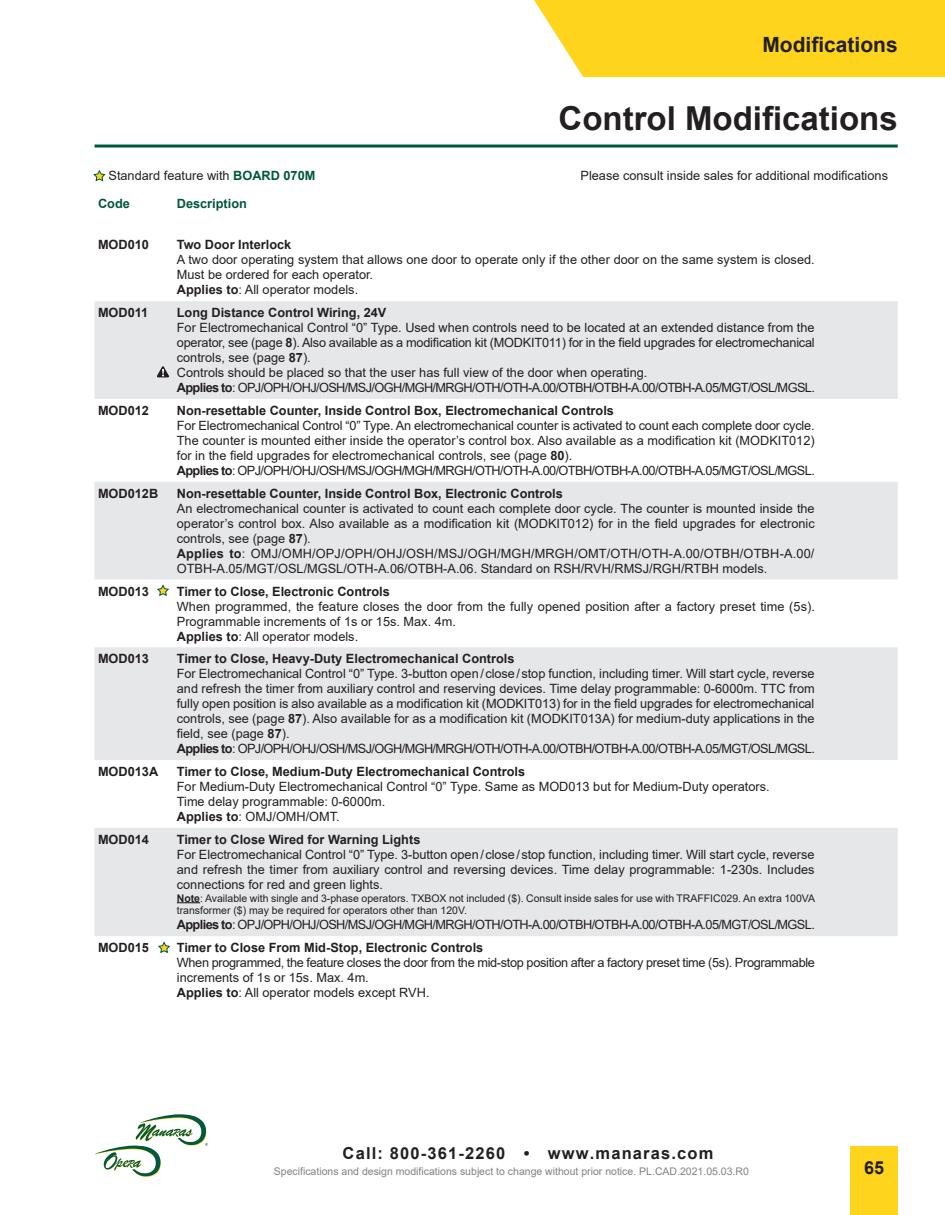
<style>
.page{position:relative;width:945px;height:1215px;background:#fff}
.page>*{position:absolute;margin:0;border:0;box-sizing:border-box;transform-origin:0 0}
.t1{font:700 33px "Arial";color:#231f20}
.t2{font:700 21px "Arial";color:#231f20}
.t3{font:700 18px "Arial";color:#231f20}
.t4{font:700 16.5px "Arial";letter-spacing:.07em;color:#231f20}
.t5{font:12.75px/15px "Arial";color:#231f20}
.t6{font:700 12.75px "Arial";color:#231f20}
.t7{font:12.75px/15px "Arial";letter-spacing:-.025em;color:#231f20}
.t8{font:12.75px "Arial";letter-spacing:-.045em;color:#231f20}
.t9{font:700 12.75px "Arial";color:#00573c}
.t10{font:10.5px/12.8px "Arial";color:#231f20}
.t11{font:10.5px "Arial";color:#808285}
.s1{font-weight:700;color:#00573c}
.s2{font-weight:700}
.s3{font-style:inherit}
</style>
<div class="page">
<div style="left:851px;top:1147px;width:47px;height:68px;background:#fed41d"></div>
<hr style="left:94px;top:145px;width:804px;height:3px;background:#00573c">
<div style="left:534px;top:0;width:411px;height:77px;background:#fed41d"></div>
<svg style="left:95px;top:1114px;width:113px;height:63px"></svg>
<svg style="left:94px;top:301px;width:804px;height:635px;fill:#e6e7e9"></svg>
<svg style="left:177px;top:902px;width:23px;height:1px"></svg>
<svg style="left:93px;top:170px;width:13px;height:12px"></svg>
<svg style="left:156px;top:585px;width:14px;height:12px"></svg>
<svg style="left:157px;top:366px;width:12px;height:11px"></svg>
<svg style="left:158px;top:942px;width:13px;height:11px"></svg>
<h2 class="t2" style="left:762px;top:30px;width:137px">Modifications</h2>
<h1 class="t1" style="left:559px;top:95px;width:341px">Control Modifications</h1>
<p class="t5" style="left:109px;top:168px;width:208px">Standard feature with <span class="s1">BOARD 070M</span></p>
<p class="t5" style="left:581px;top:168px;width:309px">Please consult inside sales for additional modifications</p>
<p class="t9" style="left:98px;top:194px;width:33px">Code</p>
<p class="t9" style="left:177px;top:194px;width:72px">Description</p>
<p class="t6" style="left:98px;top:236px;width:53px">MOD010</p>
<p class="t6" style="left:177px;top:236px;width:116px">Two Door Interlock</p>
<p class="t5" style="left:177px;top:252px;width:639px">A two door operating system that allows one door to operate only if the other door on the same system is closed.<br>Must be ordered for each operator.<br><span class="s2">Applies to</span>: All operator models.</p>
<p class="t6" style="left:98px;top:304px;width:52px">MOD011</p>
<p class="t6" style="left:177px;top:304px;width:211px">Long Distance Control Wiring, 24V</p>
<p class="t5" style="left:177px;top:320px;width:640px">For Electromechanical Control “0” Type. Used when controls need to be located at an extended distance from the operator, see (page <span class="s2">8</span>). Also available as a modification kit (MODKIT011) for in the field upgrades for electromechanical controls, see (page <span class="s2">87</span>).<br>Controls should be placed so that the user has full view of the door when operating.<br><span class="s2">Applies to</span>: OPJ/OPH/OHJ/OSH/MSJ/OGH/MGH/MRGH/OTH/OTH-A.00/OTBH/OTBH-A.00/OTBH-A.05/MGT/OSL/MGSL.</p>
<p class="t6" style="left:98px;top:401px;width:53px">MOD012</p>
<p class="t6" style="left:177px;top:401px;width:439px">Non-resettable Counter, Inside Control Box, Electromechanical Controls</p>
<p class="t5" style="left:177px;top:418px;width:640px">For Electromechanical Control “0” Type. An electromechanical counter is activated to count each complete door cycle.<br>The counter is mounted either inside the operator’s control box. Also available as a modification kit (MODKIT012) for in the field upgrades for electromechanical controls, see (page <span class="s2">80</span>).<br><span class="s2">Applies to</span>: OPJ/OPH/OHJ/OSH/MSJ/OGH/MGH/MRGH/OTH/OTH-A.00/OTBH/OTBH-A.00/OTBH-A.05/MGT/OSL/MGSL.</p>
<p class="t6" style="left:98px;top:484px;width:62px">MOD012B</p>
<p class="t6" style="left:177px;top:484px;width:388px">Non-resettable Counter, Inside Control Box, Electronic Controls</p>
<p class="t5" style="left:177px;top:501px;width:639px">An electromechanical counter is activated to count each complete door cycle. The counter is mounted inside the operator’s control box. Also available as a modification kit (MODKIT012) for in the field upgrades for electronic controls, see (page <span class="s2">87</span>).<br><span class="s2">Applies to</span>: OMJ/OMH/OPJ/OPH/OHJ/OSH/MSJ/OGH/MGH/MRGH/OMT/OTH/OTH-A.00/OTBH/OTBH-A.00/ OTBH-A.05/MGT/OSL/MGSL/OTH-A.06/OTBH-A.06. Standard on RSH/RVH/RMSJ/RGH/RTBH models.</p>
<p class="t6" style="left:98px;top:582px;width:53px">MOD013</p>
<p class="t6" style="left:177px;top:582px;width:215px">Timer to Close, Electronic Controls</p>
<p class="t5" style="left:177px;top:598px;width:640px">When programmed, the feature closes the door from the fully opened position after a factory preset time (5s).<br>Programmable increments of 1s or 15s. Max. 4m.<br><span class="s2">Applies to</span>: All operator models.</p>
<p class="t6" style="left:98px;top:650px;width:53px">MOD013</p>
<p class="t6" style="left:177px;top:650px;width:339px">Timer to Close, Heavy-Duty Electromechanical Controls</p>
<p class="t5" style="left:177px;top:666px;width:640px">For Electromechanical Control “0” Type. 3-button open/close/stop function, including timer. Will start cycle, reverse and refresh the timer from auxiliary control and reserving devices. Time delay programmable: 0-6000m. TTC from fully open position is also available as a modification kit (MODKIT013) for in the field upgrades for electromechanical controls, see (page <span class="s2">87</span>). Also available for as a modification kit (MODKIT013A) for medium-duty applications in the field, see (page <span class="s2">87</span>).<br><span class="s2">Applies to</span>: OPJ/OPH/OHJ/OSH/MSJ/OGH/MGH/MRGH/OTH/OTH-A.00/OTBH/OTBH-A.00/OTBH-A.05/MGT/OSL/MGSL.</p>
<p class="t6" style="left:98px;top:763px;width:62px">MOD013A</p>
<p class="t6" style="left:177px;top:763px;width:350px">Timer to Close, Medium-Duty Electromechanical Controls</p>
<p class="t5" style="left:177px;top:779px;width:594px">For Medium-Duty Electromechanical Control “0” Type. Same as MOD013 but for Medium-Duty operators.<br>Time delay programmable: 0-6000m.<br><span class="s2">Applies to</span>: OMJ/OMH/OMT.</p>
<p class="t6" style="left:98px;top:830px;width:53px">MOD014</p>
<p class="t6" style="left:177px;top:830px;width:245px">Timer to Close Wired for Warning Lights</p>
<p class="t5" style="left:177px;top:847px;width:639px;text-align:justify">For Electromechanical Control “0” Type. 3-button open/close/stop function, including timer. Will start cycle, reverse and refresh the timer from auxiliary control and reversing devices. Time delay programmable: 1-230s. Includes connections for red and green lights.</p>
<p class="t10" style="left:177px;top:892px;width:640px"><span class="s2">Note</span>: Available with single and 3-phase operators. TXBOX not included ($). Consult inside sales for use with TRAFFIC029. An extra 100VA transformer ($) may be required for operators other than 120V.</p>
<p class="t8" style="left:177px;top:916px;width:640px"><span class="s2">Applies to</span>: OPJ/OPH/OHJ/OSH/MSJ/OGH/MGH/MRGH/OTH/OTH-A.00/OTBH/OTBH-A.00/OTBH-A.05/MGT/OSL/MGSL.</p>
<p class="t6" style="left:98px;top:939px;width:53px">MOD015</p>
<p class="t6" style="left:177px;top:939px;width:308px">Timer to Close From Mid-Stop, Electronic Controls</p>
<p class="t7" style="left:177px;top:955px;width:640px">When programmed, the feature closes the door from the mid-stop position after a factory preset time (5s). Programmable increments of 1s or 15s. Max. 4m.<br><span class="s2">Applies to</span>: All operator models except RVH.</p>
<p class="t4" style="left:343px;top:1141px;width:372px">Call: 800-361-2260 • www.manaras.com</p>
<p class="t11" style="left:274px;top:1164px;width:477px">Speci<span class="s3">f</span>ications and design modi<span class="s3">f</span>ications subject to change without prior notice. PL.CAD.2021.05.03.R0</p>
<h3 class="t3" style="left:864px;top:1155px;width:22px">65</h3>
</div>
